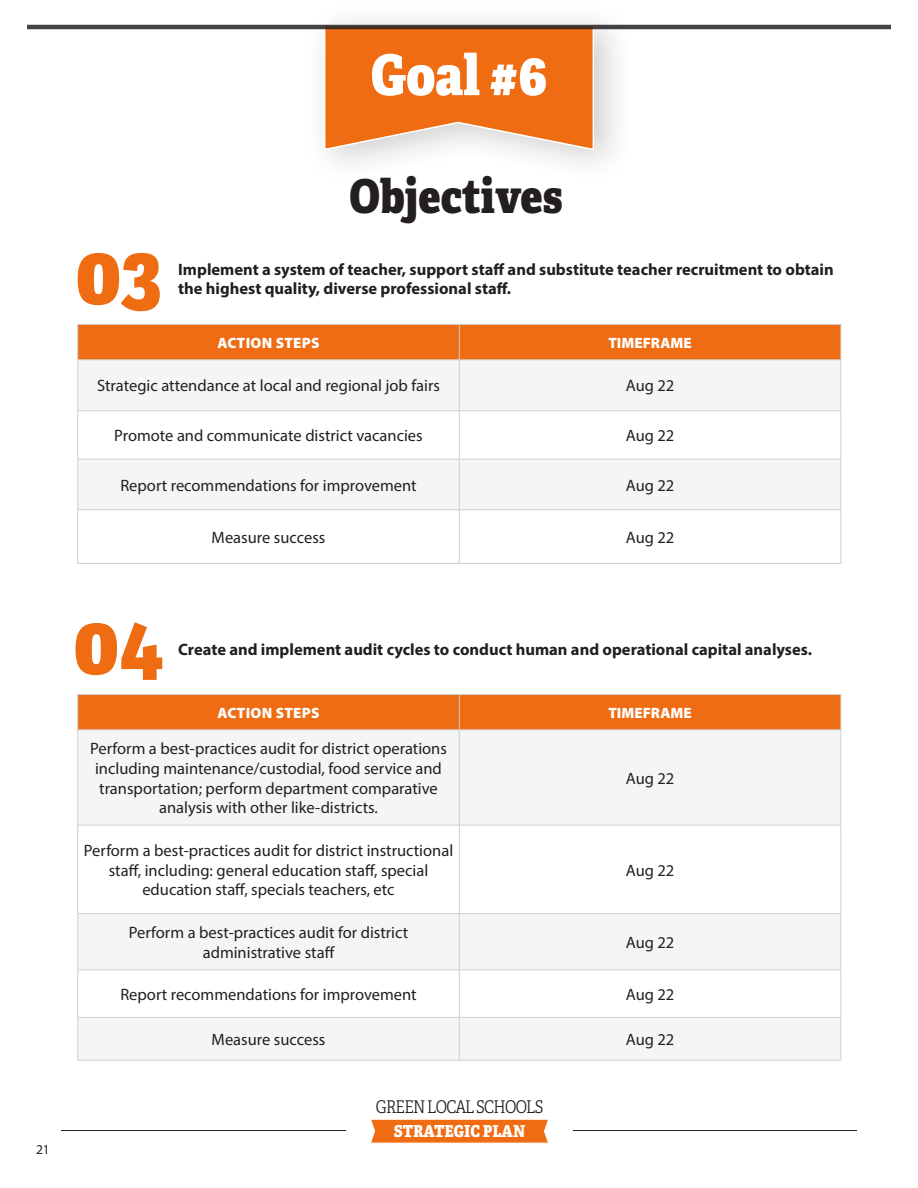
<style>
.page{position:relative;width:918px;height:1188px;background:#fff}
.page>*{position:absolute;margin:0;border:0;box-sizing:border-box;transform-origin:0 0}
.t1{font:800 85.95px "Adelle Condensed";color:#ef6c12}
.t2{font:800 56.4px "Adelle Condensed";color:#fff}
.t3{font:800 46.65px "Adelle Condensed";color:#231f20}
.t4{font:300 17.55px "Adelle Condensed";letter-spacing:-.04em;color:#231f20}
.t5{font:16.5px/19.8px "Myriad Pro";color:#231f20;text-align:center}
.t6{font:700 16.5px/19.8px "Myriad Pro";color:#231f20}
.t7{font:800 16.5px "Adelle Condensed";color:#fff}
.t8{font:900 15px "Myriad Pro";letter-spacing:.01em;color:#fff}
.t9{font:13.5px "Myriad Pro";color:#231f20}
</style>
<div class="page">
<div style="left:304px;top:1px;width:331px;height:184px;background:#231f20;opacity:.22"></div>
<svg style="left:323px;top:24px;width:272px;height:127px;background:#ee8035"></svg>
<svg style="left:371px;top:1119px;width:178px;height:25px;background:#f07c2c"></svg>
<hr style="left:573px;top:1130px;width:284px;height:1px;background:#231f20">
<hr style="left:61px;top:1130px;width:285px;height:1px;background:#231f20">
<div style="left:78px;top:325px;width:763px;height:34px;background:#ef6c12"></div>
<svg style="left:78px;top:360px;width:763px;height:149px;fill:#f5f5f6"></svg>
<svg style="left:78px;top:510px;width:763px;height:53px"></svg>
<hr style="left:459px;top:325px;width:1px;height:34px;background:#cdced0">
<hr style="left:841px;top:325px;width:1px;height:34px;background:#cdced0">
<hr style="left:77px;top:359px;width:382px;height:1px;background:#cdced0">
<hr style="left:459px;top:359px;width:382px;height:1px;background:#cdced0">
<hr style="left:459px;top:360px;width:1px;height:50px;background:#cdced0">
<hr style="left:841px;top:360px;width:1px;height:50px;background:#cdced0">
<hr style="left:77px;top:410px;width:382px;height:1px;background:#cdced0">
<hr style="left:459px;top:410px;width:382px;height:1px;background:#cdced0">
<hr style="left:459px;top:411px;width:1px;height:48px;background:#cdced0">
<hr style="left:841px;top:411px;width:1px;height:48px;background:#cdced0">
<hr style="left:459px;top:459px;width:1px;height:50px;background:#cdced0">
<hr style="left:841px;top:459px;width:1px;height:50px;background:#cdced0">
<hr style="left:459px;top:510px;width:1px;height:53px;background:#cdced0">
<hr style="left:841px;top:510px;width:1px;height:53px;background:#cdced0">
<hr style="left:77px;top:325px;width:1px;height:34px;background:#cdced0">
<hr style="left:77px;top:324px;width:382px;height:1px;background:#cdced0">
<hr style="left:459px;top:324px;width:382px;height:1px;background:#cdced0">
<hr style="left:77px;top:360px;width:1px;height:50px;background:#cdced0">
<hr style="left:77px;top:411px;width:1px;height:48px;background:#cdced0">
<hr style="left:77px;top:459px;width:1px;height:50px;background:#cdced0">
<hr style="left:77px;top:459px;width:382px;height:1px;background:#cdced0">
<hr style="left:459px;top:459px;width:382px;height:1px;background:#cdced0">
<hr style="left:77px;top:510px;width:1px;height:53px;background:#cdced0">
<hr style="left:77px;top:509px;width:382px;height:1px;background:#cdced0">
<hr style="left:77px;top:563px;width:382px;height:1px;background:#cdced0">
<hr style="left:459px;top:509px;width:382px;height:1px;background:#cdced0">
<hr style="left:459px;top:563px;width:382px;height:1px;background:#cdced0">
<svg style="left:27px;top:25px;width:864px;height:4px;background:#453d3a"></svg>
<div style="left:78px;top:695px;width:763px;height:34px;background:#ef6c12"></div>
<svg style="left:78px;top:730px;width:763px;height:330px;fill:#f5f5f6"></svg>
<svg style="left:78px;top:970px;width:763px;height:47px"></svg>
<hr style="left:459px;top:695px;width:1px;height:34px;background:#cdced0">
<hr style="left:841px;top:695px;width:1px;height:34px;background:#cdced0">
<hr style="left:77px;top:729px;width:382px;height:1px;background:#cdced0">
<hr style="left:459px;top:729px;width:382px;height:1px;background:#cdced0">
<hr style="left:459px;top:730px;width:1px;height:95px;background:#cdced0">
<hr style="left:841px;top:730px;width:1px;height:95px;background:#cdced0">
<hr style="left:77px;top:825px;width:382px;height:1px;background:#cdced0">
<hr style="left:459px;top:825px;width:382px;height:1px;background:#cdced0">
<hr style="left:459px;top:825px;width:1px;height:88px;background:#cdced0">
<hr style="left:841px;top:825px;width:1px;height:88px;background:#cdced0">
<hr style="left:459px;top:914px;width:1px;height:55px;background:#cdced0">
<hr style="left:841px;top:914px;width:1px;height:55px;background:#cdced0">
<hr style="left:459px;top:970px;width:1px;height:47px;background:#cdced0">
<hr style="left:841px;top:970px;width:1px;height:47px;background:#cdced0">
<hr style="left:459px;top:1018px;width:1px;height:42px;background:#cdced0">
<hr style="left:841px;top:1018px;width:1px;height:42px;background:#cdced0">
<hr style="left:77px;top:695px;width:1px;height:34px;background:#cdced0">
<hr style="left:77px;top:694px;width:382px;height:1px;background:#cdced0">
<hr style="left:459px;top:694px;width:382px;height:1px;background:#cdced0">
<hr style="left:77px;top:730px;width:1px;height:95px;background:#cdced0">
<hr style="left:77px;top:825px;width:1px;height:88px;background:#cdced0">
<hr style="left:77px;top:914px;width:1px;height:55px;background:#cdced0">
<hr style="left:77px;top:913px;width:382px;height:1px;background:#cdced0">
<hr style="left:459px;top:913px;width:382px;height:1px;background:#cdced0">
<hr style="left:77px;top:970px;width:1px;height:47px;background:#cdced0">
<hr style="left:77px;top:1018px;width:1px;height:42px;background:#cdced0">
<hr style="left:77px;top:969px;width:382px;height:1px;background:#cdced0">
<hr style="left:77px;top:1017px;width:382px;height:1px;background:#cdced0">
<hr style="left:77px;top:1060px;width:382px;height:1px;background:#cdced0">
<hr style="left:459px;top:969px;width:382px;height:1px;background:#cdced0">
<hr style="left:459px;top:1017px;width:382px;height:1px;background:#cdced0">
<hr style="left:459px;top:1060px;width:382px;height:1px;background:#cdced0">
<p class="t2" style="left:371px;top:39px;width:178px">Goal #6</p>
<p class="t3" style="left:350px;top:167px;width:215px">Objectives</p>
<p class="t1" style="left:76px;top:218px;width:88px">03</p>
<p class="t6" style="left:178px;top:259px;width:657px">Implement a system of teacher, support staff and substitute teacher recruitment to obtain the highest quality, diverse professional staff.</p>
<p class="t8" style="left:217px;top:333px;width:104px">ACTION STEPS</p>
<p class="t8" style="left:608px;top:333px;width:85px">TIMEFRAME</p>
<p class="t5" style="left:97px;top:376px;width:344px">Strategic attendance at local and regional job fairs</p>
<p class="t5" style="left:626px;top:376px;width:50px">Aug 22</p>
<p class="t5" style="left:114px;top:425px;width:310px">Promote and communicate district vacancies</p>
<p class="t5" style="left:626px;top:425px;width:50px">Aug 22</p>
<p class="t5" style="left:120px;top:475px;width:298px">Report recommendations for improvement</p>
<p class="t5" style="left:626px;top:475px;width:50px">Aug 22</p>
<p class="t5" style="left:212px;top:527px;width:115px">Measure success</p>
<p class="t5" style="left:626px;top:527px;width:50px">Aug 22</p>
<p class="t9" style="left:36px;top:1141px;width:15px">21</p>
<p class="t1" style="left:73px;top:588px;width:92px">04</p>
<p class="t6" style="left:178px;top:639px;width:635px">Create and implement audit cycles to conduct human and operational capital analyses.</p>
<p class="t8" style="left:217px;top:703px;width:104px">ACTION STEPS</p>
<p class="t8" style="left:608px;top:703px;width:85px">TIMEFRAME</p>
<p class="t5" style="left:90px;top:738px;width:358px">Perform a best-practices audit for district operations including maintenance/custodial, food service and transportation; perform department comparative analysis with other like-districts.</p>
<p class="t5" style="left:626px;top:768px;width:50px">Aug 22</p>
<p class="t5" style="left:84px;top:840px;width:371px">Perform a best-practices audit for district instructional staff, including: general education staff, special education staff, specials teachers, etc</p>
<p class="t5" style="left:626px;top:860px;width:50px">Aug 22</p>
<p class="t5" style="left:129px;top:922px;width:281px">Perform a best-practices audit for district administrative staff</p>
<p class="t5" style="left:626px;top:932px;width:50px">Aug 22</p>
<p class="t5" style="left:120px;top:984px;width:298px">Report recommendations for improvement</p>
<p class="t5" style="left:626px;top:984px;width:50px">Aug 22</p>
<p class="t5" style="left:212px;top:1029px;width:115px">Measure success</p>
<p class="t5" style="left:626px;top:1029px;width:50px">Aug 22</p>
<p class="t4" style="left:376px;top:1096px;width:169px">GREEN LOCAL SCHOOLS</p>
<p class="t7" style="left:394px;top:1121px;width:133px">STRATEGIC PLAN</p>
</div>
